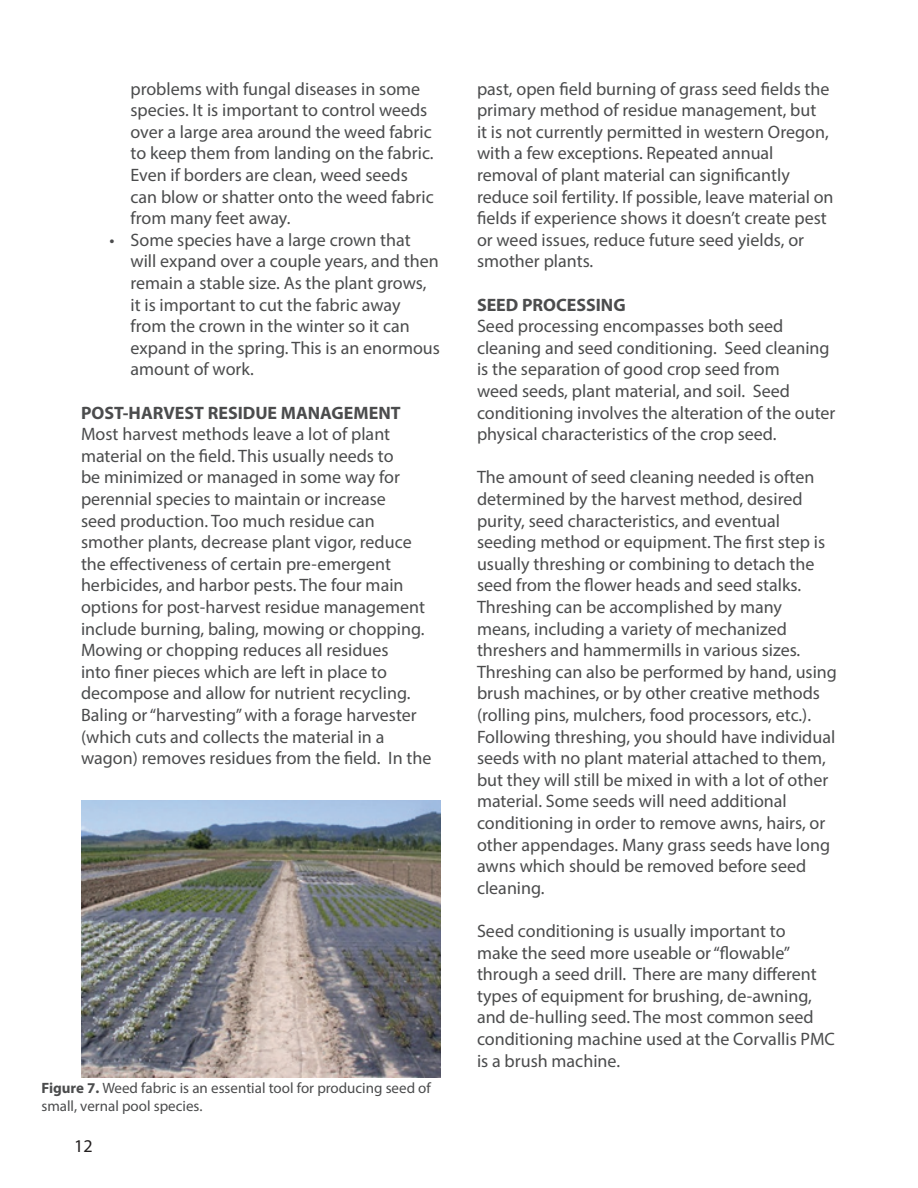
<style>
.page{position:relative;width:918px;height:1188px;background:#fff}
.page>*{position:absolute;margin:0;border:0;box-sizing:border-box;transform-origin:0 0}
.t1{font:18px/21.6px "Myriad Pro";color:#4b4c4d}
.t2{font:700 18px "Myriad Pro";color:#4b4c4d}
.t3{font:18px "Myriad Pro";color:#231f20}
.t4{font:15px/18px "Myriad Pro";color:#4b4c4d}
.s1{font-weight:700}
</style>
<div class="page">
<img style="left:81px;top:801px;width:360px;height:277px">
<p class="t1" style="left:130px;top:77px;width:305px">problems with fungal diseases in some species. It is important to control weeds over a large area around the weed fabric to keep them from landing on the fabric.<br>Even if borders are clean, weed seeds can blow or shatter onto the weed fabric from many feet away.</p>
<p class="t1" style="left:130px;top:229px;width:311px;text-indent:-21px">• Some species have a large crown that will expand over a couple years, and then remain a stable size. As the plant grows, it is important to cut the fabric away from the crown in the winter so it can expand in the spring. This is an enormous amount of work.</p>
<p class="t2" style="left:81px;top:401px;width:321px">POST-HARVEST RESIDUE MANAGEMENT</p>
<p class="t1" style="left:81px;top:423px;width:352px">Most harvest methods leave a lot of plant material on the field. This usually needs to<br>be minimized or managed in some way for perennial species to maintain or increase<br>seed production. Too much residue can smother plants, decrease plant vigor, reduce the effectiveness of certain pre-emergent herbicides, and harbor pests. The four main options for post-harvest residue management include burning, baling, mowing or chopping.<br>Mowing or chopping reduces all residues<br>into finer pieces which are left in place to decompose and allow for nutrient recycling.<br>Baling or “harvesting” with a forage harvester (which cuts and collects the material in a wagon) removes residues from the field. In the</p>
<p class="t4" style="left:41px;top:1078px;width:391px"><span class="s1">Figure 7.</span> Weed fabric is an essential tool for producing seed of small, vernal pool species.</p>
<p class="t3" style="left:74px;top:1135px;width:20px">12</p>
<p class="t1" style="left:477px;top:77px;width:358px">past, open field burning of grass seed fields the primary method of residue management, but<br>it is not currently permitted in western Oregon, with a few exceptions. Repeated annual removal of plant material can significantly reduce soil fertility. If possible, leave material on fields if experience shows it doesn’t create pest or weed issues, reduce future seed yields, or smother plants.</p>
<p class="t2" style="left:477px;top:293px;width:150px">SEED PROCESSING</p>
<p class="t1" style="left:477px;top:315px;width:360px">Seed processing encompasses both seed cleaning and seed conditioning. Seed cleaning is the separation of good crop seed from<br>weed seeds, plant material, and soil. Seed conditioning involves the alteration of the outer physical characteristics of the crop seed.</p>
<p class="t1" style="left:477px;top:466px;width:362px">The amount of seed cleaning needed is often determined by the harvest method, desired purity, seed characteristics, and eventual seeding method or equipment. The first step is usually threshing or combining to detach the seed from the flower heads and seed stalks.<br>Threshing can be accomplished by many means, including a variety of mechanized threshers and hammermills in various sizes.<br>Threshing can also be performed by hand, using brush machines, or by other creative methods (rolling pins, mulchers, food processors, etc.).<br>Following threshing, you should have individual seeds with no plant material attached to them, but they will still be mixed in with a lot of other material. Some seeds will need additional conditioning in order to remove awns, hairs, or other appendages. Many grass seeds have long awns which should be removed before seed cleaning.</p>
<p class="t1" style="left:477px;top:920px;width:359px">Seed conditioning is usually important to<br>make the seed more useable or “flowable” through a seed drill. There are many different types of equipment for brushing, de-awning, and de-hulling seed. The most common seed conditioning machine used at the Corvallis PMC is a brush machine.</p>
</div>
